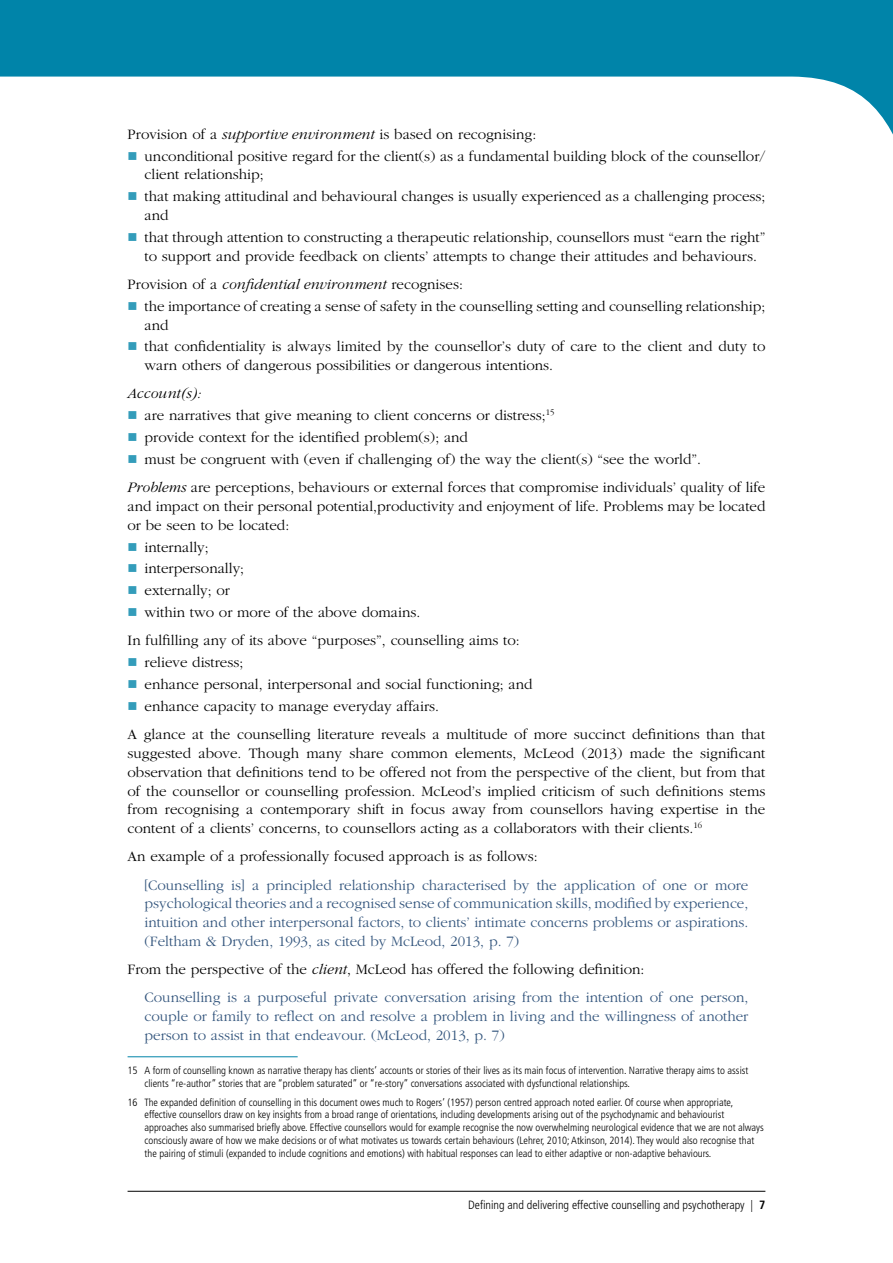
<style>
.page{position:relative;width:893px;height:1263px;background:#fff}
.page>*{position:absolute;margin:0;border:0;box-sizing:border-box;transform-origin:0 0}
.Body_Text{font:300 15px/18.8px "Garamond";color:#000}
.t1{font:300 15px/18.8px "Garamond";color:#33557d;text-align:justify}
.Body_Text-2{font:italic 300 15px "ITC Garamond Std";color:#000}
.t2{font:300 condensed 12px "Frutiger LT";color:#000}
.Footnote{font:300 condensed 10.5px/12.8px "Frutiger LT";color:#000}
.s1{font-family:"ITC Garamond Std";font-style:italic}
.s2{font-weight:700}
</style>
<div class="page">
<svg style="left:0;top:0;width:893px;height:135px;fill:#0084a9"></svg>
<hr style="left:128px;top:1191px;width:637px;height:1px;background:#000">
<hr style="left:128px;top:1056px;width:170px;height:1px;background:#0084a9">
<p class="Body_Text" style="left:128px;top:125px;width:410px">Provision of a <span class="s1">supportive environment</span> is based on recognising:</p>
<p class="Body_Text" style="left:145px;top:147px;width:622px">unconditional positive regard for the client(s) as a fundamental building block of the counsellor/ client relationship;</p>
<p class="Body_Text" style="left:145px;top:187px;width:622px">that making attitudinal and behavioural changes is usually experienced as a challenging process; and</p>
<p class="Body_Text" style="left:145px;top:228px;width:622px">that through attention to constructing a therapeutic relationship, counsellors must “earn the right” to support and provide feedback on clients’ attempts to change their attitudes and behaviours.</p>
<p class="Body_Text" style="left:128px;top:275px;width:337px">Provision of a <span class="s1">confidential environment</span> recognises:</p>
<p class="Body_Text" style="left:145px;top:297px;width:622px">the importance of creating a sense of safety in the counselling setting and counselling relationship; and</p>
<p class="Body_Text" style="left:145px;top:338px;width:622px">that confidentiality is always limited by the counsellor’s duty of care to the client and duty to warn others of dangerous possibilities or dangerous intentions.</p>
<p class="Body_Text-2" style="left:128px;top:385px;width:76px">Account(s):</p>
<p class="Body_Text" style="left:145px;top:406px;width:411px">are narratives that give meaning to client concerns or distress;<sup>15</sup></p>
<p class="Body_Text" style="left:145px;top:428px;width:325px">provide context for the identified problem(s); and</p>
<p class="Body_Text" style="left:145px;top:450px;width:558px">must be congruent with (even if challenging of) the way the client(s) “see the world”.</p>
<p class="Body_Text" style="left:128px;top:478px;width:639px;text-align:justify"><span class="s1">Problems</span> are perceptions, behaviours or external forces that compromise individuals’ quality of life and impact on their personal potential,productivity and enjoyment of life. Problems may be located or be seen to be located:</p>
<p class="Body_Text" style="left:145px;top:538px;width:66px">internally;</p>
<p class="Body_Text" style="left:145px;top:560px;width:101px">interpersonally;</p>
<p class="Body_Text" style="left:145px;top:581px;width:87px">externally; or</p>
<p class="Body_Text" style="left:145px;top:603px;width:277px">within two or more of the above domains.</p>
<p class="Body_Text" style="left:128px;top:632px;width:394px">In fulfilling any of its above “purposes”, counselling aims to:</p>
<p class="Body_Text" style="left:145px;top:653px;width:100px">relieve distress;</p>
<p class="Body_Text" style="left:145px;top:675px;width:389px">enhance personal, interpersonal and social functioning; and</p>
<p class="Body_Text" style="left:145px;top:697px;width:296px">enhance capacity to manage everyday affairs.</p>
<p class="Body_Text" style="left:128px;top:725px;width:639px;text-align:justify">A glance at the counselling literature reveals a multitude of more succinct definitions than that suggested above. Though many share common elements, McLeod (2013) made the significant observation that definitions tend to be offered not from the perspective of the client, but from that of the counsellor or counselling profession. McLeod’s implied criticism of such definitions stems from recognising a contemporary shift in focus away from counsellors having expertise in the content of a clients’ concerns, to counsellors acting as a collaborators with their clients.<sup>16</sup></p>
<p class="Body_Text" style="left:128px;top:847px;width:412px">An example of a professionally focused approach is as follows:</p>
<p class="t1" style="left:145px;top:876px;width:605px">[Counselling is] a principled relationship characterised by the application of one or more psychological theories and a recognised sense of communication skills, modified by experience, intuition and other interpersonal factors, to clients’ intimate concerns problems or aspirations. (Feltham &amp; Dryden, 1993, as cited by McLeod, 2013, p. 7)</p>
<p class="Body_Text" style="left:128px;top:960px;width:518px">From the perspective of the <span class="s1">client</span>, McLeod has offered the following definition:</p>
<p class="t1" style="left:145px;top:988px;width:605px">Counselling is a purposeful private conversation arising from the intention of one person, couple or family to reflect on and resolve a problem in living and the willingness of another person to assist in that endeavour. (McLeod, 2013, p. 7)</p>
<p class="Footnote" style="left:145px;top:1064px;width:605px;text-indent:-17px">15 A form of counselling known as narrative therapy has clients’ accounts or stories of their lives as its main focus of intervention. Narrative therapy aims to assist clients “re-author” stories that are “problem saturated” or “re-story” conversations associated with dysfunctional relationships.</p>
<p class="Footnote" style="left:145px;top:1096px;width:621px;text-indent:-17px">16 The expanded definition of counselling in this document owes much to Rogers’ (1957) person centred approach noted earlier. Of course when appropriate, effective counsellors draw on key insights from a broad range of orientations, including developments arising out of the psychodynamic and behaviourist approaches also summarised briefly above. Effective counsellors would for example recognise the now overwhelming neurological evidence that we are not always consciously aware of how we make decisions or of what motivates us towards certain behaviours (Lehrer, 2010; Atkinson, 2014). They would also recognise that the pairing of stimuli (expanded to include cognitions and emotions) with habitual responses can lead to either adaptive or non-adaptive behaviours.</p>
<p class="t2" style="left:468px;top:1198px;width:299px">Defining and delivering effective counselling and psychotherapy | <span class="s2">7</span></p>
</div>
